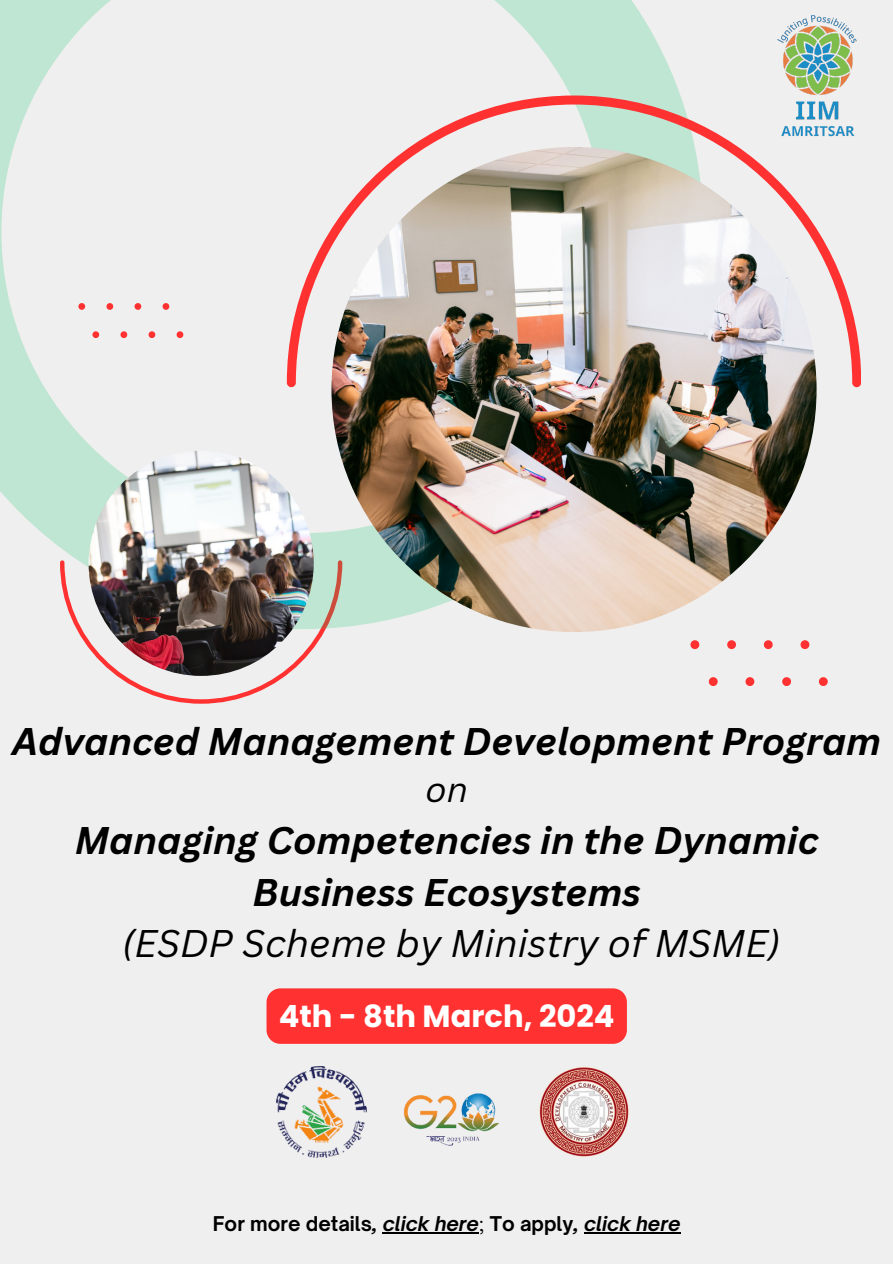
<style>
.page{position:relative;width:893px;height:1264px;background:#fff}
.page>*{position:absolute;margin:0;border:0;box-sizing:border-box;transform-origin:0 0}
.t1{font:italic 700 37.5px/51.8px "Canva Sans";color:#000;text-align:center}
.t2{font:italic 37.5px "Canva Sans";color:#000}
.t3{font:italic 34.2px "Canva Sans";color:#000}
.t4{font:700 30.6px "Poppins";color:#fff}
.t5{font:700 19.5px "Open Sauce One";color:#000}
.s1{font-style:italic}
.s2{font-weight:400}
</style>
<div class="page">
<div style="left:0;top:0;width:892px;height:1263px;background:#efefef"></div>
<svg style="left:76px;top:629px;width:250px;height:74px"></svg>
<svg style="left:0;top:0;width:703px;height:629px"></svg>
<svg style="left:287px;top:95px;width:573px;height:292px"></svg>
<img style="left:89px;top:451px;width:224px;height:225px;border-radius:50%">
<img style="left:331px;top:147px;width:485px;height:485px;border-radius:50%">
<svg style="left:690px;top:640px;width:9px;height:9px"></svg>
<svg style="left:727px;top:640px;width:9px;height:9px"></svg>
<svg style="left:763px;top:640px;width:9px;height:9px"></svg>
<svg style="left:800px;top:640px;width:9px;height:9px"></svg>
<svg style="left:708px;top:677px;width:9px;height:9px"></svg>
<svg style="left:745px;top:677px;width:9px;height:9px"></svg>
<svg style="left:782px;top:677px;width:9px;height:9px"></svg>
<svg style="left:818px;top:677px;width:9px;height:9px"></svg>
<svg style="left:78px;top:303px;width:7px;height:7px"></svg>
<svg style="left:106px;top:303px;width:7px;height:7px"></svg>
<svg style="left:134px;top:303px;width:7px;height:7px"></svg>
<svg style="left:162px;top:303px;width:7px;height:7px"></svg>
<svg style="left:92px;top:331px;width:7px;height:7px"></svg>
<svg style="left:120px;top:331px;width:7px;height:7px"></svg>
<svg style="left:148px;top:331px;width:7px;height:7px"></svg>
<svg style="left:176px;top:331px;width:7px;height:7px"></svg>
<img style="left:774px;top:15px;width:85px;height:125px">
<img style="left:403px;top:1093px;width:97px;height:53px">
<img style="left:276px;top:1066px;width:90px;height:91px">
<img style="left:539px;top:1067px;width:90px;height:90px">
<div style="left:266px;top:988px;width:361px;height:55px;background:#ff3131;border-radius:14px"></div>
<hr style="left:382px;top:1231px;width:97px;height:2px;background:#000">
<hr style="left:584px;top:1231px;width:96px;height:2px;background:#000">
<p class="t1" style="left:12px;top:714px;width:870px">Advanced Management Development Program</p>
<p class="t3" style="left:425px;top:765px;width:44px">on</p>
<p class="t1" style="left:75px;top:813px;width:745px">Managing Competencies in the Dynamic<br>Business Ecosystems</p>
<p class="t2" style="left:122px;top:917px;width:659px">(ESDP Scheme by Ministry of MSME)</p>
<p class="t4" style="left:279px;top:994px;width:337px">4th - 8th March, 2024</p>
<p class="t5" style="left:213px;top:1211px;width:469px">For more details<span class="s1">, click here</span><span class="s2">;</span> To apply<span class="s1">, click here</span></p>
</div>
